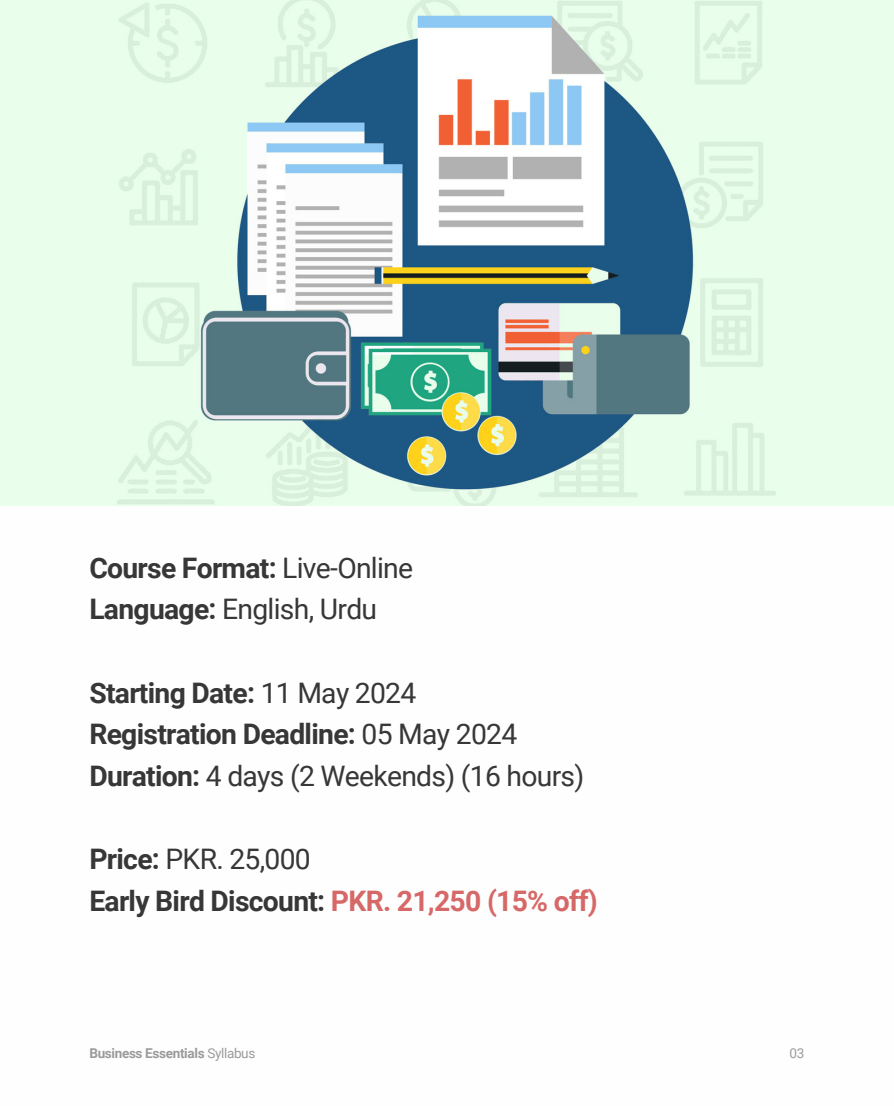
<style>
.page{position:relative;width:894px;height:1106px;background:#fff}
.page>*{position:absolute;margin:0;border:0;box-sizing:border-box;transform-origin:0 0}
.t1{font:700 28.35px/41.7px "Roboto";letter-spacing:-.025em;color:#373737}
.t2{font:28.35px/41.7px "Roboto";letter-spacing:-.025em;color:#373737}
.t3{font:700 13.5px "Roboto";letter-spacing:-.025em;color:#9b9b9b}
.t4{font:13.5px "Roboto";color:#9b9b9b}
.s1{font-weight:700}
.s2{font-weight:400}
.s3{color:#d66868}
</style>
<div class="page">
<img style="left:0;top:0;width:893px;height:505px">
<h1 class="t2" style="left:89px;top:547px;width:325px"><span class="s1">Course Format:</span> Live-Online<br><span class="s1">Language:</span> English, Urdu</h1>
<h1 class="t1" style="left:89px;top:672px;width:496px">Starting Date: <span class="s2">11 May 2024<br></span>Registration Deadline: <span class="s2">05 May 2024<br></span>Duration: <span class="s2">4 days (2 Weekends) (16 hours)</span></h1>
<h1 class="t1" style="left:89px;top:839px;width:510px">Price: <span class="s2">PKR. 25,000<br></span>Early Bird Discount: <span class="s3">PKR. 21,250 (15% off)</span></h1>
<p class="t3" style="left:89px;top:1045px;width:167px">Business Essentials <span class="s2">Syllabus</span></p>
<p class="t4" style="left:789px;top:1045px;width:16px">03</p>
</div>
